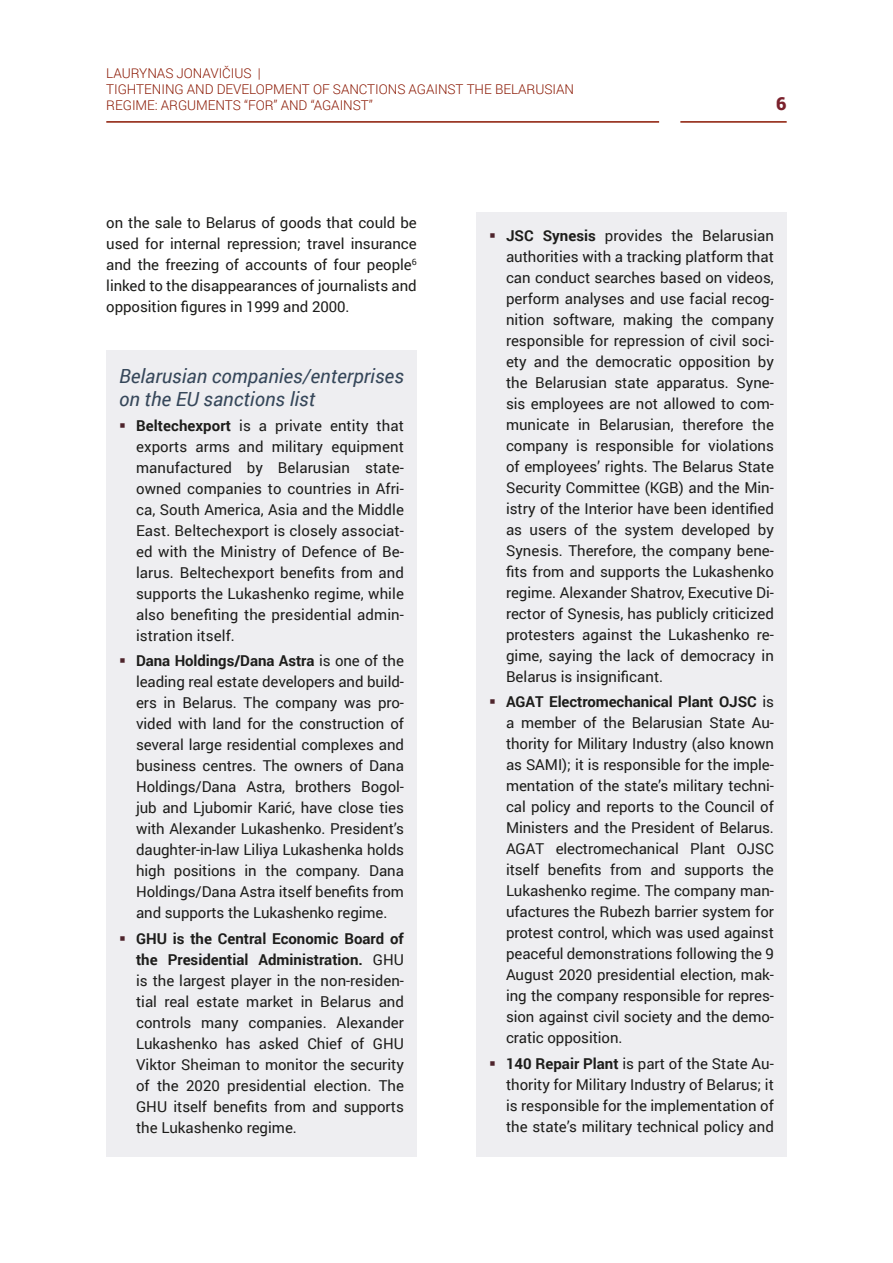
<style>
.page{position:relative;width:893px;height:1263px;background:#fff}
.page>*{position:absolute;margin:0;border:0;box-sizing:border-box;transform-origin:0 0}
._03_III_lygio_paantr{font:italic 19.5px/22.5px "Roboto";color:#36475a}
.t1{font:900 18px "Roboto";color:#7a212c}
._04_body{font:15px/21px "Roboto";color:#1d1d1b;text-align:justify}
.t2{font:300 13.5px/16.2px "Roboto";letter-spacing:-.005em;color:#8a1702}
.s1{font-weight:700}
</style>
<div class="page">
<hr style="left:680px;top:121px;width:107px;height:2px;background:#8a1702">
<hr style="left:106px;top:121px;width:553px;height:2px;background:#8a1702">
<div style="left:476px;top:213px;width:311px;height:944px;background:#eeeef1"></div>
<div style="left:106px;top:350px;width:311px;height:807px;background:#eeeef1"></div>
<p class="t2" style="left:106px;top:65px;width:469px">LAURYNAS JONAVIČIUS |<br>TIGHTENING AND DEVELOPMENT OF SANCTIONS AGAINST THE BELARUSIAN<br>REGIME: ARGUMENTS “FOR” AND “AGAINST”</p>
<p class="t1" style="left:776px;top:91px;width:12px">6</p>
<p class="_04_body" style="left:106px;top:212px;width:312px">on the sale to Belarus of goods that could be used for internal repression; travel insurance and the freezing of accounts of four people<sup>6 </sup>linked to the disappearances of journalists and opposition figures in 1999 and 2000.</p>
<p class="_03_III_lygio_paantr" style="left:119px;top:364px;width:286px">Belarusian companies/enterprises on the EU sanctions list</p>
<p class="_04_body" style="left:136px;top:415px;width:269px"><span class="s1">Beltechexport</span> is a private entity that exports arms and military equipment manufactured by Belarusian state&shy;owned companies to countries in Afri&shy;ca, South America, Asia and the Middle East. Beltechexport is closely associat&shy;ed with the Ministry of Defence of Be&shy;larus. Beltechexport benefits from and supports the Lukashenko regime, while also benefiting the presidential admin&shy;istration itself.</p>
<p class="_04_body" style="left:136px;top:650px;width:269px"><span class="s1">Dana Holdings/Dana Astra</span> is one of the leading real estate developers and build&shy;ers in Belarus. The company was pro&shy;vided with land for the construction of several large residential complexes and business centres. The owners of Dana Holdings/Dana Astra, brothers Bogol&shy;jub and Ljubomir Karić, have close ties with Alexander Lukashenko. President’s daughter-in-law Liliya Lukashenka holds high positions in the company. Dana Holdings/Dana Astra itself benefits from and supports the Lukashenko regime.</p>
<p class="_04_body" style="left:136px;top:927px;width:269px"><span class="s1">GHU is the Central Economic Board of the Presidential Administration.</span> GHU is the largest player in the non-residen&shy;tial real estate market in Belarus and controls many companies. Alexander Lukashenko has asked Chief of GHU Viktor Sheiman to monitor the security of the 2020 presidential election. The GHU itself benefits from and supports the Lukashenko regime.</p>
<p class="_04_body" style="left:506px;top:225px;width:269px"><span class="s1">JSC Synesis</span> provides the Belarusian authorities with a tracking platform that can conduct searches based on videos, perform analyses and use facial recog&shy;nition software, making the company responsible for repression of civil soci&shy;ety and the democratic opposition by the Belarusian state apparatus. Syne&shy;sis employees are not allowed to com&shy;municate in Belarusian, therefore the company is responsible for violations of employees’ rights. The Belarus State Security Committee (KGB) and the Min&shy;istry of the Interior have been identified as users of the system developed by Synesis. Therefore, the company bene&shy;fits from and supports the Lukashenko regime. Alexander Shatrov, Executive Di&shy;rector of Synesis, has publicly criticized protesters against the Lukashenko re&shy;gime, saying the lack of democracy in Belarus is insignificant.</p>
<p class="_04_body" style="left:506px;top:691px;width:269px"><span class="s1">AGAT Electromechanical Plant OJSC</span> is a member of the Belarusian State Au&shy;thority for Military Industry (also known as SAMI); it is responsible for the imple&shy;mentation of the state’s military techni&shy;cal policy and reports to the Council of Ministers and the President of Belarus.<br>AGAT electromechanical Plant OJSC itself benefits from and supports the Lukashenko regime. The company man&shy;ufactures the Rubezh barrier system for protest control, which was used against peaceful demonstrations following the 9<br>August 2020 presidential election, mak&shy;ing the company responsible for repres&shy;sion against civil society and the demo&shy;cratic opposition.</p>
<p class="_04_body" style="left:506px;top:1052px;width:269px"><span class="s1">140 Repair Plant</span> is part of the State Au&shy;thority for Military Industry of Belarus; it is responsible for the implementation of the state’s military technical policy and</p>
</div>
